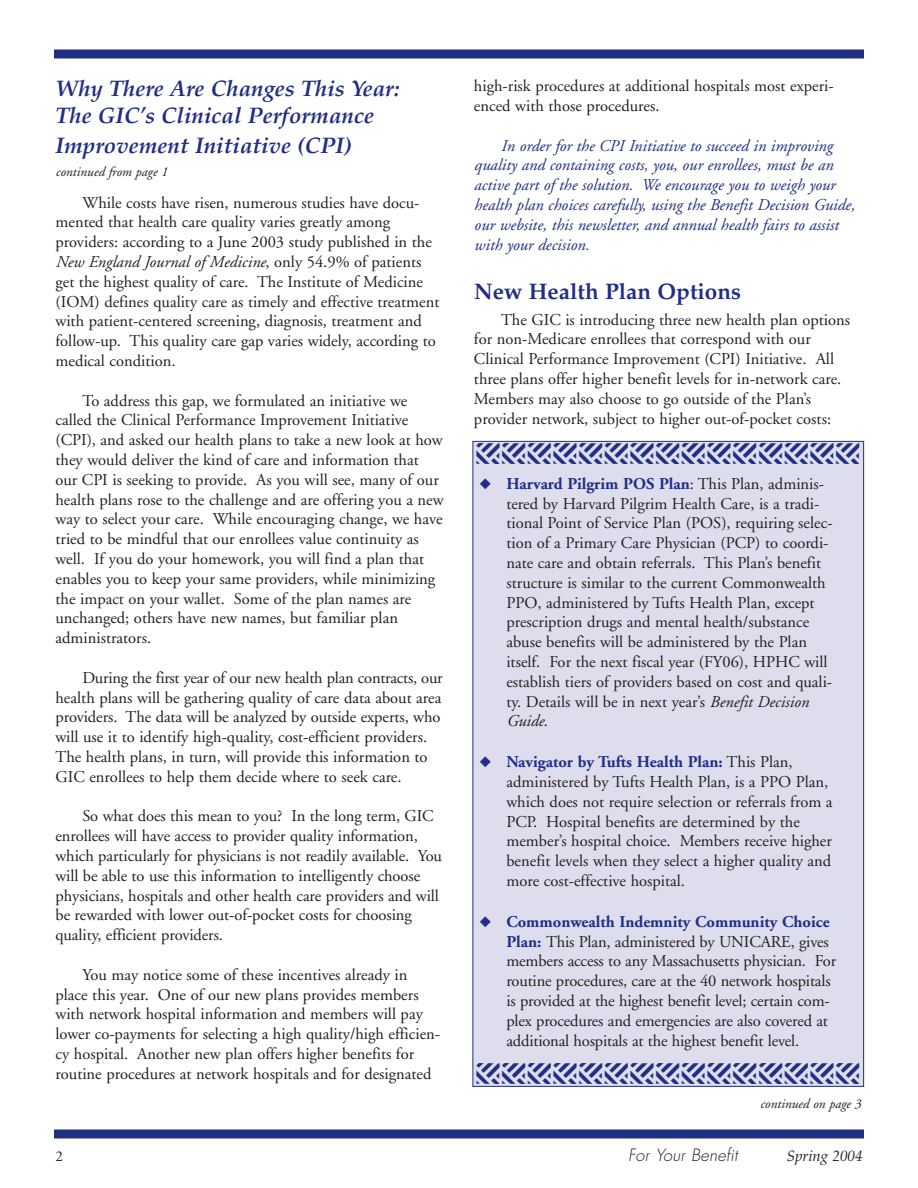
<style>
.page{position:relative;width:918px;height:1188px;background:#fff}
.page>*{position:absolute;margin:0;border:0;box-sizing:border-box;transform-origin:0 0}
.t1{font:italic 700 22.5px/27px "Palatino";color:#202e84}
.t2{font:700 22.5px "Palatino";color:#202e84}
.t3{font:16.5px/19.8px "Adobe Garamond";color:#231f20}
.t4{font:italic 16.5px/19.8px "Adobe Garamond";color:#202e84}
.t5{font:italic 300 16.5px "Futura";color:#231f20}
.t6{font:italic 15px "Palatino";color:#231f20}
.t7{font:15px "Adobe Garamond";color:#231f20}
.t8{font:italic 13.5px "Adobe Garamond";color:#231f20}
.s1{font-style:italic}
.s2{color:#202e84}
.s3{font-weight:700;color:#202e84}
</style>
<div class="page">
<div style="left:473px;top:441px;width:391px;height:645px;background:#dddded"></div>
<div style="left:54px;top:1130px;width:810px;height:8px;background:#202e84"></div>
<div style="left:54px;top:50px;width:810px;height:8px;background:#202e84"></div>
<h1 class="t1" style="left:56px;top:77px;width:346px">Why There Are Changes This Year:<br>The GIC’s Clinical Performance</h1>
<h1 class="t1" style="left:56px;top:134px;width:298px">Improvement Initiative (CPI)</h1>
<p class="t8" style="left:56px;top:166px;width:114px">continued from page 1</p>
<p class="t3" style="left:55px;top:194px;width:385px;text-indent:27px">While costs have risen, numerous studies have docu&shy;mented that health care quality varies greatly among providers: according to a June 2003 study published in the <span class="s1">New England Journal of Medicine</span>, only 54.9% of patients get the highest quality of care. The Institute of Medicine (IOM) defines quality care as timely and effective treatment with patient-centered screening, diagnosis, treatment and follow-up. This quality care gap varies widely, according to medical condition.</p>
<p class="t3" style="left:55px;top:392px;width:390px;text-indent:27px">To address this gap, we formulated an initiative we called the Clinical Performance Improvement Initiative (CPI), and asked our health plans to take a new look at how they would deliver the kind of care and information that our CPI is seeking to provide. As you will see, many of our health plans rose to the challenge and are offering you a new way to select your care. While encouraging change, we have tried to be mindful that our enrollees value continuity as well. If you do your homework, you will find a plan that enables you to keep your same providers, while minimizing the impact on your wallet. Some of the plan names are unchanged; others have new names, but familiar plan administrators.</p>
<p class="t3" style="left:55px;top:669px;width:389px;text-indent:27px">During the first year of our new health plan contracts, our health plans will be gathering quality of care data about area providers. The data will be analyzed by outside experts, who will use it to identify high-quality, cost-efficient providers.<br>The health plans, in turn, will provide this information to GIC enrollees to help them decide where to seek care.</p>
<p class="t3" style="left:55px;top:808px;width:388px;text-indent:27px">So what does this mean to you? In the long term, GIC enrollees will have access to provider quality information, which particularly for physicians is not readily available. You will be able to use this information to intelligently choose physicians, hospitals and other health care providers and will be rewarded with lower out-of-pocket costs for choosing quality, efficient providers.</p>
<p class="t3" style="left:55px;top:966px;width:386px;text-indent:27px">You may notice some of these incentives already in place this year. One of our new plans provides members with network hospital information and members will pay lower co-payments for selecting a high quality/high efficien&shy;cy hospital. Another new plan offers higher benefits for routine procedures at network hospitals and for designated</p>
<p class="t3" style="left:474px;top:78px;width:361px">high-risk procedures at additional hospitals most experi&shy;enced with those procedures.</p>
<p class="t4" style="left:474px;top:137px;width:382px;text-indent:27px">In order for the CPI Initiative to succeed in improving quality and containing costs, you, our enrollees, must be an active part of the solution. We encourage you to weigh your health plan choices carefully, using the Benefit Decision Guide, our website, this newsletter, and annual health fairs to assist with your decision.</p>
<h1 class="t2" style="left:474px;top:283px;width:269px">New Health Plan Options</h1>
<p class="t3" style="left:474px;top:311px;width:378px;text-indent:27px">The GIC is introducing three new health plan options for non-Medicare enrollees that correspond with our Clinical Performance Improvement (CPI) Initiative. All three plans offer higher benefit levels for in-network care.<br>Members may also choose to go outside of the Plan’s provider network, subject to higher out-of-pocket costs:</p>
<p class="t3" style="left:506px;top:475px;width:328px;text-indent:-27px"><span class="s2">◆</span> <span class="s3">Harvard Pilgrim POS Plan</span>: This Plan, adminis&shy;tered by Harvard Pilgrim Health Care, is a tradi&shy;tional Point of Service Plan (POS), requiring selec&shy;tion of a Primary Care Physician (PCP) to coordi&shy;nate care and obtain referrals. This Plan’s benefit structure is similar to the current Commonwealth PPO, administered by Tufts Health Plan, except prescription drugs and mental health/substance abuse benefits will be administered by the Plan itself. For the next fiscal year (FY06), HPHC will establish tiers of providers based on cost and quali&shy;ty. Details will be in next year’s <span class="s1">Benefit Decision Guide</span>.</p>
<p class="t3" style="left:506px;top:754px;width:328px;text-indent:-27px"><span class="s2">◆</span> <span class="s3">Navigator by Tufts Health Plan:</span> This Plan, administered by Tufts Health Plan, is a PPO Plan, which does not require selection or referrals from a PCP. Hospital benefits are determined by the member’s hospital choice. Members receive higher benefit levels when they select a higher quality and more cost-effective hospital.</p>
<p class="t3" style="left:506px;top:913px;width:331px;text-indent:-27px"><span class="s2">◆</span> <span class="s3">Commonwealth Indemnity Community Choice Plan:</span> This Plan, administered by UNICARE, gives members access to any Massachusetts physician. For routine procedures, care at the 40 network hospitals is provided at the highest benefit level; certain com&shy;plex procedures and emergencies are also covered at additional hospitals at the highest benefit level.</p>
<p class="t8" style="left:760px;top:1098px;width:102px">continued on page 3</p>
<p class="t7" style="left:56px;top:1151px;width:9px">2</p>
<p class="t5" style="left:628px;top:1148px;width:114px">For Your Benefit</p>
<p class="t6" style="left:787px;top:1150px;width:77px">Spring 2004</p>
</div>
